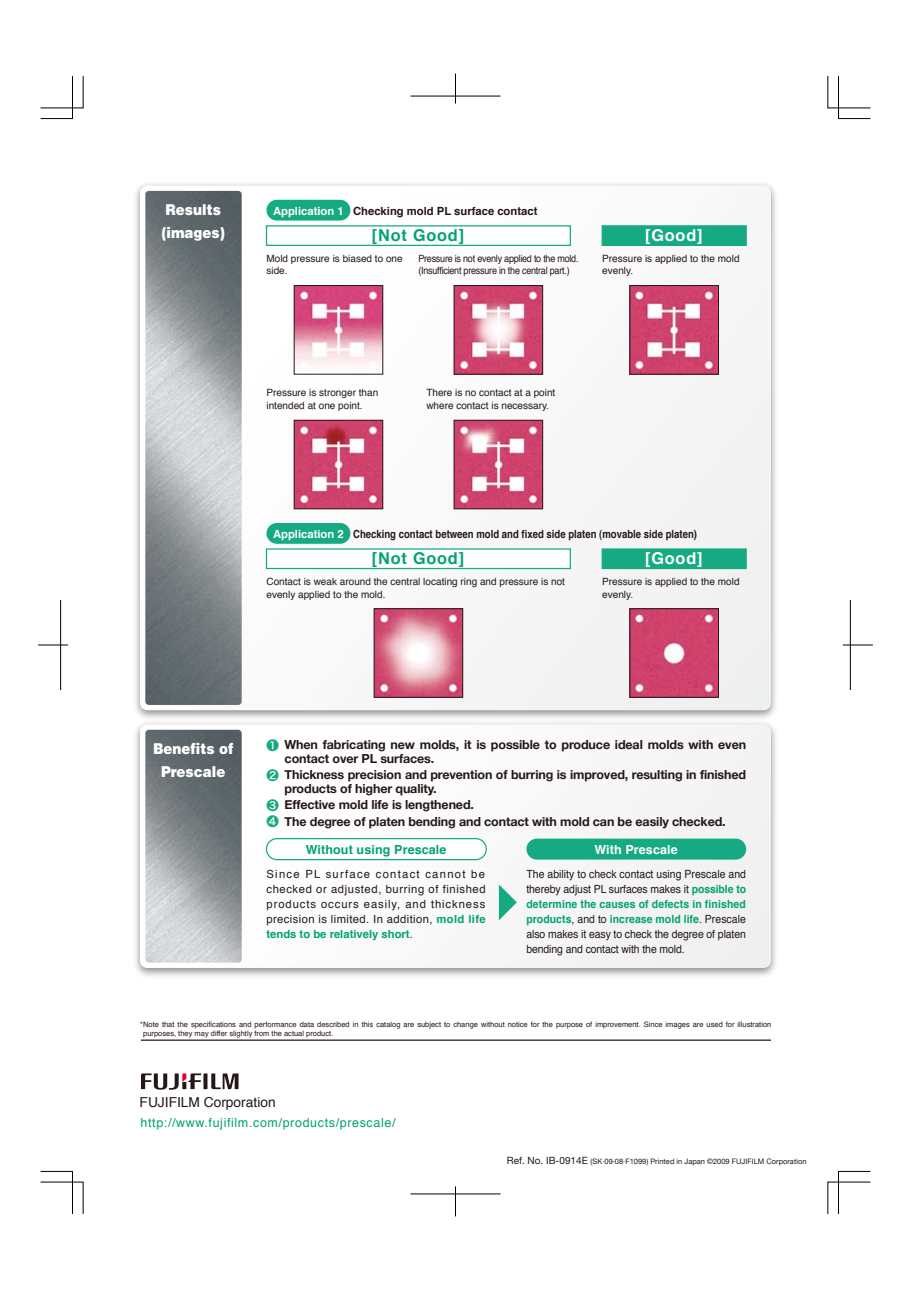
<style>
.page{position:relative;width:911px;height:1290px;background:#fff}
.page>*{position:absolute;margin:0;border:0;box-sizing:border-box;transform-origin:0 0}
.t1{font:700 16.25px "Helvetica";letter-spacing:.05em;color:#00a273}
.t2{font:700 16.25px "Helvetica";letter-spacing:.05em;color:#fff}
.t3{font:900 15px/22.5px "Helvetica";color:#fff;text-align:center;scale:.9 1}
.t4{font:13.75px "Helvetica";color:#231815}
.t5{font:700 12.5px/13.6px "Helvetica Neue";letter-spacing:-.01em;color:#231815}
.t6{font:12.5px "Helvetica";letter-spacing:.05em;color:#00a273}
.t7{font:700 12.5px "Helvetica";letter-spacing:.01em;color:#00a273}
.t8{font:700 12.5px "Helvetica";letter-spacing:.01em;color:#fff}
.t9{font:11.25px/15px "Helvetica";letter-spacing:.015em;color:#231815;text-align:justify;scale:.93 1}
.t10{font:11.25px/15px "Helvetica";letter-spacing:.015em;color:#231815;text-align:justify}
.t11{font:700 11.25px "Helvetica";color:#231815;scale:.85 1}
.t12{font:700 11.25px "Helvetica";color:#231815}
.t13{font:10px/12.5px "Helvetica";color:#231815}
.t14{font:10px/12.5px "Helvetica";letter-spacing:-.025em;color:#231815;scale:.9 1}
.t15{font:7.5px/9px "Helvetica";color:#231815}
.t16{font:7.5px "Helvetica Neue";color:#231815}
.s1{color:#fff}
.s2{font-family:"Hira Kaku Pro W6";font-weight:400;color:#16aa82}
.s3{font-weight:700;color:#00a273}
.s4{font-size:10px}
</style>
<div class="page">
<img style="left:135px;top:725px;width:641px;height:251px">
<svg style="left:140px;top:724px;width:631px;height:244px"></svg>
<img style="left:145px;top:730px;width:97px;height:232px">
<img style="left:135px;top:183px;width:641px;height:541px">
<svg style="left:140px;top:186px;width:631px;height:524px"></svg>
<img style="left:145px;top:191px;width:97px;height:514px">
<div style="left:266px;top:838px;width:220px;height:21px;background:#fff;border-radius:11px"></div>
<div style="left:266px;top:838px;width:221px;height:22px;border:1px solid #16aa82;border-radius:11px"></div>
<svg style="left:499px;top:884px;width:18px;height:36px"></svg>
<div style="left:526px;top:838px;width:220px;height:21px;background:#16aa82;border-radius:11px"></div>
<img style="left:456px;top:287px;width:85px;height:85px">
<div style="left:454px;top:285px;width:89px;height:89px;border:1px solid #231815"></div>
<img style="left:631px;top:287px;width:85px;height:85px">
<img style="left:296px;top:422px;width:85px;height:85px">
<div style="left:294px;top:420px;width:89px;height:89px;border:1px solid #231815"></div>
<img style="left:456px;top:422px;width:85px;height:85px">
<div style="left:454px;top:420px;width:89px;height:89px;border:1px solid #231815"></div>
<div style="left:266px;top:225px;width:305px;height:21px;background:#fff;border:1px solid #16aa82"></div>
<div style="left:601px;top:225px;width:145px;height:21px;background:#16aa82;border:1px solid #16aa82"></div>
<div style="left:266px;top:200px;width:84px;height:21px;background:#16aa82;border-radius:10px"></div>
<div style="left:266px;top:523px;width:84px;height:21px;background:#16aa82;border-radius:10px"></div>
<img style="left:376px;top:610px;width:85px;height:85px">
<div style="left:374px;top:608px;width:89px;height:89px;border:1px solid #231815"></div>
<img style="left:631px;top:610px;width:85px;height:85px">
<div style="left:266px;top:548px;width:305px;height:21px;background:#fff;border:1px solid #16aa82"></div>
<div style="left:601px;top:548px;width:145px;height:21px;background:#16aa82;border:1px solid #16aa82"></div>
<img style="left:296px;top:287px;width:85px;height:85px">
<div style="left:294px;top:285px;width:89px;height:89px;border:1px solid #231815"></div>
<svg style="left:141px;top:1073px;width:97px;height:17px"></svg>
<hr style="left:141px;top:1039px;width:630px;height:2px;background:#231815">
<svg style="left:40px;top:1171px;width:43px;height:43px"></svg>
<svg style="left:40px;top:76px;width:43px;height:43px"></svg>
<svg style="left:827px;top:76px;width:43px;height:43px"></svg>
<svg style="left:827px;top:1171px;width:43px;height:43px"></svg>
<hr style="left:38px;top:645px;width:30px;height:1px;background:#000">
<hr style="left:60px;top:600px;width:1px;height:90px;background:#000">
<hr style="left:843px;top:645px;width:30px;height:1px;background:#000">
<hr style="left:850px;top:600px;width:1px;height:90px;background:#000">
<hr style="left:410px;top:96px;width:90px;height:1px;background:#000">
<hr style="left:455px;top:74px;width:1px;height:30px;background:#000">
<hr style="left:410px;top:1194px;width:90px;height:1px;background:#000">
<hr style="left:455px;top:1186px;width:1px;height:30px;background:#000">
<p class="t3" style="left:161px;top:198px;width:72px;text-align:left">Results (images)</p>
<p class="t12" style="left:273px;top:202px;width:266px"><span class="s1">Application 1</span> Checking mold PL surface contact</p>
<p class="t1" style="left:372px;top:222px;width:94px">[Not Good]</p>
<p class="t2" style="left:645px;top:222px;width:59px">[Good]</p>
<p class="t13" style="left:266px;top:252px;width:138px">Mold pressure is biased to one side.</p>
<p class="t14" style="left:418px;top:252px;width:179px">Pressure is not evenly applied to the mold. (Insufficient pressure in the central part.)</p>
<p class="t13" style="left:602px;top:252px;width:139px">Pressure is applied to the mold evenly.</p>
<p class="t13" style="left:266px;top:387px;width:113px">Pressure is stronger than intended at one point.</p>
<p class="t13" style="left:426px;top:387px;width:130px">There is no contact at a point where contact is necessary.</p>
<p class="t11" style="left:273px;top:525px;width:500px"><span class="s1">Application 2</span> Checking contact between mold and fixed side platen (movable side platen)</p>
<p class="t1" style="left:372px;top:545px;width:94px">[Not Good]</p>
<p class="t2" style="left:645px;top:545px;width:59px">[Good]</p>
<p class="t13" style="left:266px;top:576px;width:300px">Contact is weak around the central locating ring and pressure is not evenly applied to the mold.</p>
<p class="t13" style="left:602px;top:576px;width:139px">Pressure is applied to the mold evenly.</p>
<p class="t3" style="left:153px;top:737px;width:91px">Benefits of<br>Prescale</p>
<p class="t5" style="left:285px;top:738px;width:463px;text-indent:-18px"><span class="s2">❶</span> When fabricating new molds, it is possible to produce ideal molds with even contact over PL surfaces.</p>
<p class="t5" style="left:285px;top:768px;width:463px;text-indent:-18px"><span class="s2">❷</span> Thickness precision and prevention of burring is improved, resulting in finished products of higher quality.</p>
<p class="t5" style="left:266px;top:796px;width:461px;line-height:16.2px"><span class="s2">❸</span> Effective mold life is lengthened.<br><span class="s2">❹</span> The degree of platen bending and contact with mold can be easily checked.</p>
<p class="t7" style="left:306px;top:839px;width:142px">Without using Prescale</p>
<p class="t8" style="left:594px;top:839px;width:85px">With Prescale</p>
<p class="t10" style="left:266px;top:867px;width:221px">Since PL surface contact cannot be checked or adjusted, burring of finished products occurs easily, and thickness precision is limited. In addition, <span class="s3">mold life tends to be relatively short</span>.</p>
<p class="t9" style="left:526px;top:867px;width:238px">The ability to check contact using Prescale and thereby adjust PL surfaces makes it <span class="s3">possible to determine the causes of defects in finished products</span>, and to <span class="s3">increase mold life</span>. Prescale also makes it easy to check the degree of platen bending and contact with the mold.</p>
<p class="t15" style="left:143px;top:1020px;width:629px;text-indent:-3px">*Note that the specifications and performance data described in this catalog are subject to change without notice for the purpose of improvement. Since images are used for illustration purposes, they may differ slightly from the actual product.</p>
<p class="t4" style="left:140px;top:1092px;width:138px">FUJIFILM Corporation</p>
<p class="t6" style="left:140px;top:1113px;width:256px">http://www.fujifilm.com/products/prescale/</p>
<p class="t16" style="left:507px;top:1156px;width:301px"><span class="s4">Ref. No. IB-0914E</span> (SK·09·08·F1099) Printed in Japan ©2009 FUJIFILM Corporation</p>
</div>
